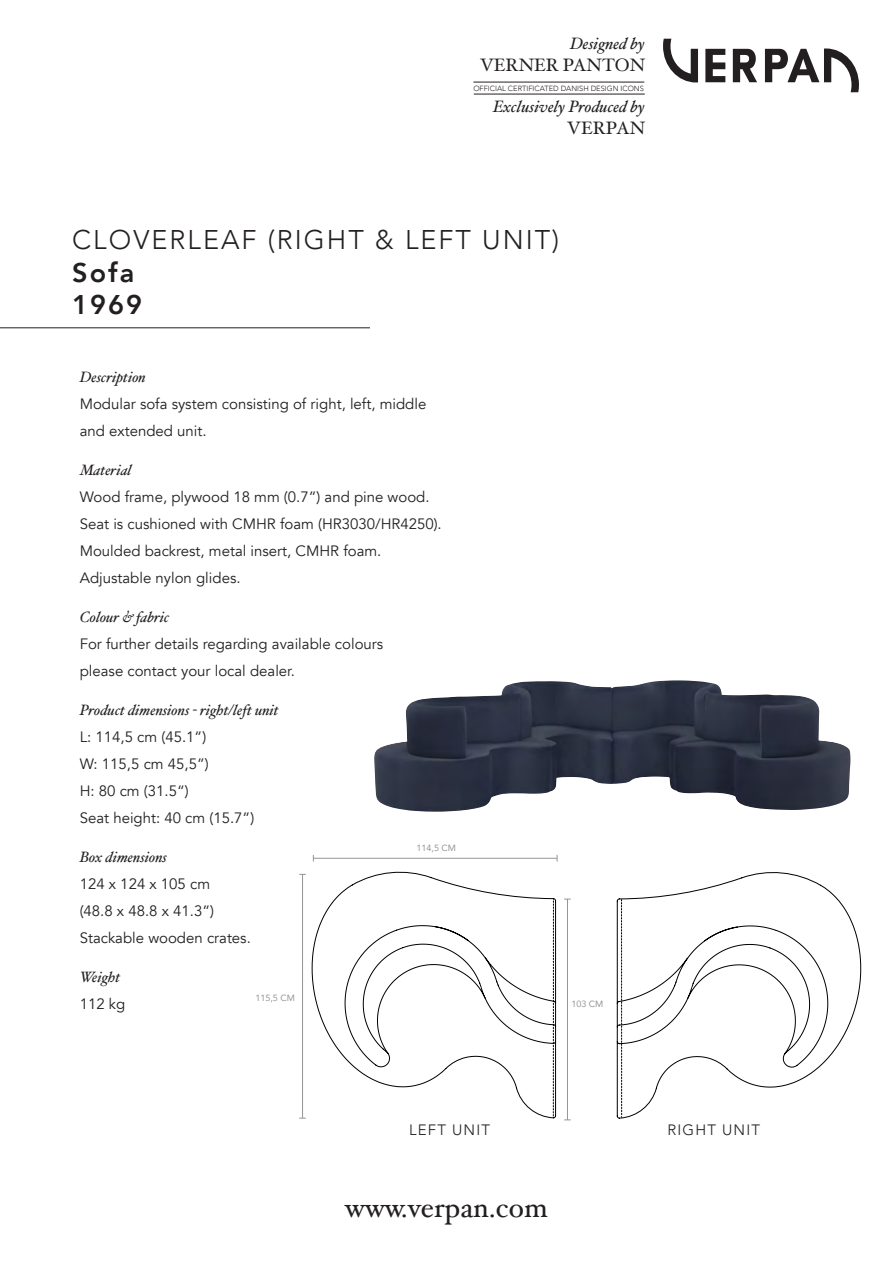
<style>
.page{position:relative;width:893px;height:1263px;background:#fff}
.page>*{position:absolute;margin:0;border:0;box-sizing:border-box;transform-origin:0 0}
.t1{font:28.5px "Hoefler Text";color:#231f20}
.t2{font:300 27px "Avenir";letter-spacing:.075em;color:#231f20}
.t3{font:800 27px "Avenir";letter-spacing:.075em;color:#231f20}
.t4{font:18px "Hoefler Text";color:#231f20}
.t5{font:italic 16.5px "Hoefler Text";color:#231f20}
.t6{font:15px/27px "Avenir";color:#231f20}
.t7{font:italic 15px "Hoefler Text";color:#231f20}
.t8{font:300 15px "Avenir";letter-spacing:.075em;color:#231f20}
.t9{font:9px "Avenir";color:#939598}
.t10{font:300 7.5px "Avenir";color:#231f20}
</style>
<div class="page">
<hr style="left:0;top:327px;width:370px;height:1px;background:#231f20">
<hr style="left:473px;top:82px;width:171px;height:1px;background:#231f20">
<hr style="left:474px;top:94px;width:171px;height:1px;background:#231f20">
<svg style="left:705px;top:49px;width:20px;height:33px"></svg>
<svg style="left:733px;top:49px;width:24px;height:33px"></svg>
<svg style="left:663px;top:39px;width:35px;height:43px"></svg>
<svg style="left:765px;top:48px;width:94px;height:44px"></svg>
<svg style="left:311px;top:871px;width:245px;height:247px"></svg>
<svg style="left:553px;top:899px;width:1px;height:217px"></svg>
<svg style="left:616px;top:872px;width:245px;height:247px"></svg>
<svg style="left:621px;top:899px;width:1px;height:218px"></svg>
<hr style="left:313px;top:858px;width:244px;height:1px;background:#939598">
<hr style="left:302px;top:874px;width:1px;height:244px;background:#939598">
<hr style="left:567px;top:899px;width:1px;height:221px;background:#939598">
<img style="left:374px;top:680px;width:476px;height:132px">
<p class="t5" style="left:570px;top:34px;width:77px">Designed by</p>
<p class="t4" style="left:480px;top:54px;width:167px">VERNER PANTON</p>
<p class="t5" style="left:493px;top:97px;width:154px">Exclusively Produced by</p>
<p class="t4" style="left:567px;top:117px;width:79px">VERPAN</p>
<p class="t10" style="left:473px;top:84px;width:172px">OFFICIAL CERTIFICATED DANISH DESIGN ICONS</p>
<p class="t2" style="left:72px;top:224px;width:488px">CLOVERLEAF (RIGHT &amp; LEFT UNIT)</p>
<p class="t3" style="left:72px;top:251px;width:64px">Sofa</p>
<p class="t3" style="left:72px;top:284px;width:72px">1969</p>
<p class="t7" style="left:80px;top:368px;width:68px">Description</p>
<p class="t6" style="left:80px;top:391px;width:348px">Modular sofa system consisting of right, left, middle and extended unit.</p>
<p class="t7" style="left:80px;top:461px;width:53px">Material</p>
<p class="t6" style="left:80px;top:484px;width:364px">Wood frame, plywood 18 mm (0.7”) and pine wood.<br>Seat is cushioned with CMHR foam (HR3030/HR4250).<br>Moulded backrest, metal insert, CMHR foam.</p>
<p class="t6" style="left:80px;top:565px;width:162px">Adjustable nylon glides.</p>
<p class="t7" style="left:80px;top:608px;width:91px">Colour &amp; fabric</p>
<p class="t6" style="left:80px;top:631px;width:305px">For further details regarding available colours</p>
<p class="t6" style="left:80px;top:658px;width:217px">please contact your local dealer.</p>
<p class="t7" style="left:80px;top:701px;width:200px">Product dimensions - right/left unit</p>
<p class="t6" style="left:80px;top:724px;width:128px">L: 114,5 cm (45.1”)</p>
<p class="t6" style="left:80px;top:751px;width:130px">W: 115,5 cm 45,5”)</p>
<p class="t6" style="left:80px;top:778px;width:110px">H: 80 cm (31.5“)</p>
<p class="t6" style="left:80px;top:805px;width:176px">Seat height: 40 cm (15.7”)</p>
<p class="t7" style="left:80px;top:848px;width:89px">Box dimensions</p>
<p class="t6" style="left:80px;top:871px;width:132px">124 x 124 x 105 cm</p>
<p class="t6" style="left:80px;top:898px;width:136px">(48.8 x 48.8 x 41.3”)</p>
<p class="t6" style="left:80px;top:925px;width:173px">Stackable wooden crates.</p>
<p class="t7" style="left:80px;top:968px;width:42px">Weight</p>
<p class="t6" style="left:80px;top:991px;width:47px">112 kg</p>
<p class="t9" style="left:417px;top:841px;width:41px">114,5 CM</p>
<p class="t9" style="left:255px;top:991px;width:41px">115,5 CM</p>
<p class="t9" style="left:571px;top:996px;width:34px">103 CM</p>
<p class="t8" style="left:409px;top:1121px;width:82px">LEFT UNIT</p>
<p class="t8" style="left:668px;top:1121px;width:94px">RIGHT UNIT</p>
<h1 class="t1" style="left:345px;top:1191px;width:204px">www.verpan.com</h1>
</div>
